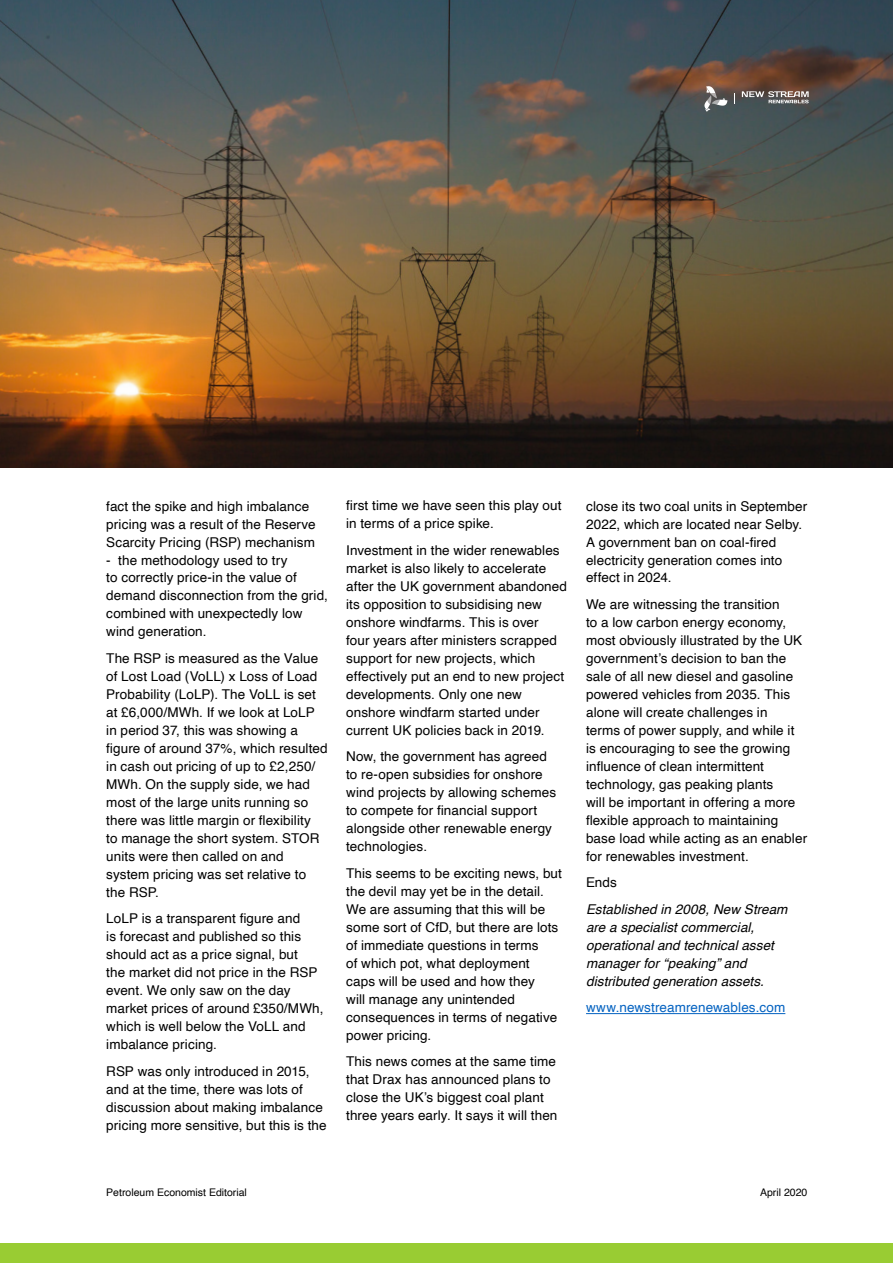
<style>
.page{position:relative;width:893px;height:1263px;background:#fff}
.page>*{position:absolute;margin:0;border:0;box-sizing:border-box;transform-origin:0 0}
.t1{font:13.5px/18px "Helvetica";letter-spacing:.01em;color:#000}
.t2{font:italic 13.5px/18px "Helvetica";letter-spacing:.005em;color:#000}
.t3{font:13.5px "Helvetica";letter-spacing:.01em;color:#0563c1}
.t4{font:10.5px "Helvetica";color:#000}
</style>
<div class="page">
<hr style="left:586px;top:1013px;width:199px;height:1px;background:#0563c1">
<img style="left:0;top:0;width:893px;height:468px">
<svg style="left:742px;top:91px;width:67px;height:12px"></svg>
<svg style="left:704px;top:86px;width:23px;height:26px"></svg>
<div style="left:0;top:1244px;width:893px;height:19px;background:#9c3"></div>
<p class="t1" style="left:106px;top:497px;width:211px">fact the spike and high imbalance pricing was a result of the Reserve<br>Scarcity Pricing (RSP) mechanism</p>
<p class="t1" style="left:106px;top:551px;width:223px">- the methodology used to try<br>to correctly price-in the value of demand disconnection from the grid, combined with unexpectedly low wind generation.</p>
<p class="t1" style="left:106px;top:650px;width:223px">The RSP is measured as the Value of Lost Load (VoLL) x Loss of Load<br>Probability (LoLP). The VoLL is set at £6,000/MWh. If we look at LoLP in period 37, this was showing a figure of around 37%, which resulted in cash out pricing of up to £2,250/<br>MWh. On the supply side, we had most of the large units running so there was little margin or flexibility<br>to manage the short system. STOR units were then called on and system pricing was set relative to the RSP.</p>
<p class="t1" style="left:106px;top:910px;width:219px">LoLP is a transparent figure and<br>is forecast and published so this should act as a price signal, but<br>the market did not price in the RSP event. We only saw on the day market prices of around £350/MWh, which is well below the VoLL and imbalance pricing.</p>
<p class="t1" style="left:106px;top:1062px;width:222px">RSP was only introduced in 2015, and at the time, there was lots of discussion about making imbalance pricing more sensitive, but this is the</p>
<p class="t1" style="left:346px;top:497px;width:217px">first time we have seen this play out in terms of a price spike.</p>
<p class="t1" style="left:346px;top:541px;width:222px">Investment in the wider renewables market is also likely to accelerate after the UK government abandoned its opposition to subsidising new onshore windfarms. This is over<br>four years after ministers scrapped support for new projects, which effectively put an end to new project developments. Only one new onshore windfarm started under current UK policies back in 2019.</p>
<p class="t1" style="left:346px;top:748px;width:211px">Now, the government has agreed to re-open subsidies for onshore wind projects by allowing schemes to compete for financial support alongside other renewable energy technologies.</p>
<p class="t1" style="left:346px;top:864px;width:217px">This seems to be exciting news, but the devil may yet be in the detail.<br>We are assuming that this will be some sort of CfD, but there are lots of immediate questions in terms<br>of which pot, what deployment caps will be used and how they<br>will manage any unintended consequences in terms of negative power pricing.</p>
<p class="t1" style="left:346px;top:1053px;width:213px">This news comes at the same time that Drax has announced plans to close the UK’s biggest coal plant three years early. It says it will then</p>
<p class="t1" style="left:586px;top:497px;width:223px">close its two coal units in September<br>2022, which are located near Selby.<br>A government ban on coal-fired electricity generation comes into effect in 2024.</p>
<p class="t1" style="left:586px;top:596px;width:223px">We are witnessing the transition<br>to a low carbon energy economy, most obviously illustrated by the UK government’s decision to ban the sale of all new diesel and gasoline powered vehicles from 2035. This alone will create challenges in<br>terms of power supply, and while it is encouraging to see the growing influence of clean intermittent technology, gas peaking plants<br>will be important in offering a more flexible approach to maintaining base load while acting as an enabler for renewables investment.</p>
<p class="t1" style="left:586px;top:874px;width:32px">Ends</p>
<p class="t2" style="left:586px;top:900px;width:203px">Established in 2008, New Stream are a specialist commercial, operational and technical asset manager for “peaking” and distributed generation assets.</p>
<p class="t3" style="left:586px;top:997px;width:201px">www.newstreamrenewables.com</p>
<p class="t4" style="left:106px;top:1185px;width:142px">Petroleum Economist Editorial</p>
<p class="t4" style="left:760px;top:1185px;width:49px">April 2020</p>
</div>
